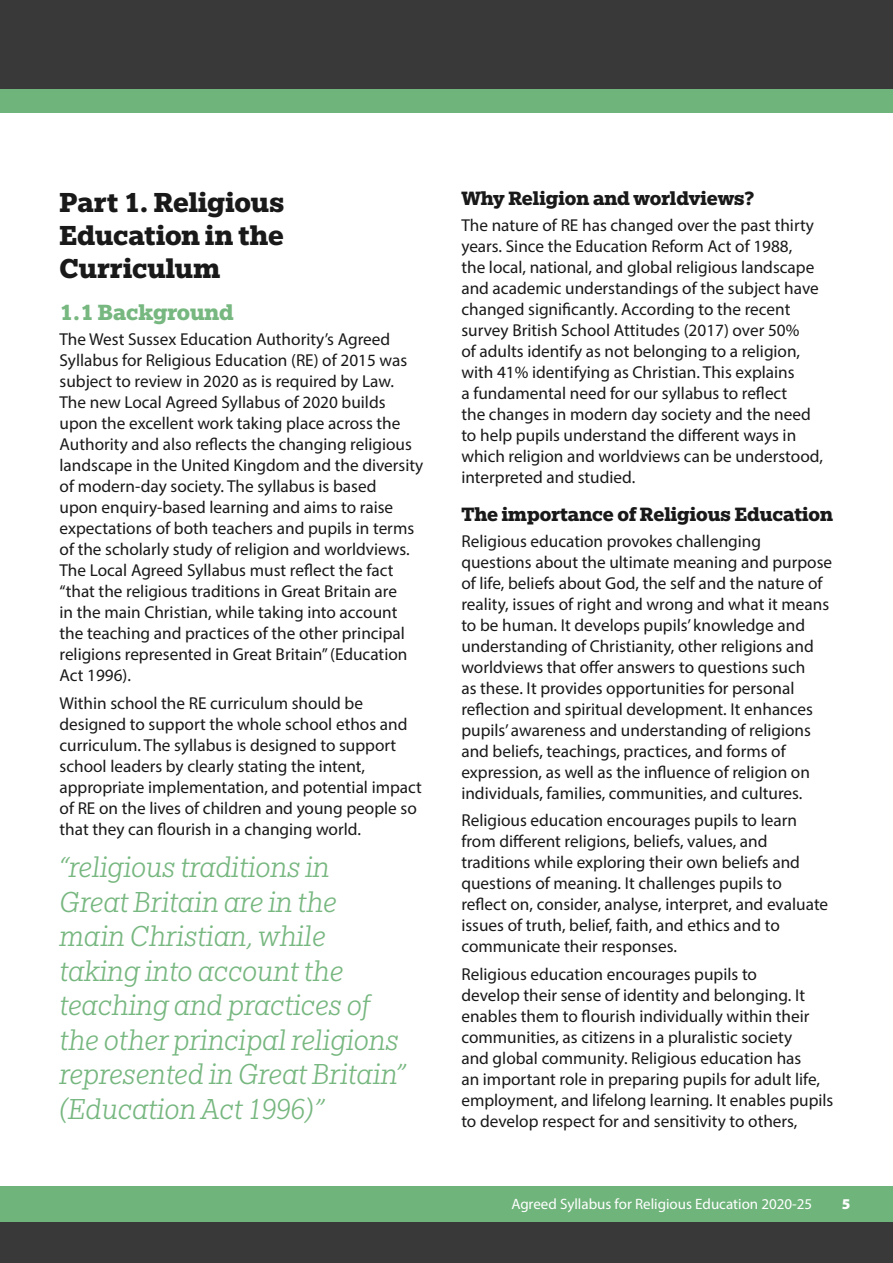
<style>
.page{position:relative;width:893px;height:1263px;background:#fff}
.page>*{position:absolute;margin:0;border:0;box-sizing:border-box;transform-origin:0 0}
.t1{font:italic 300 31.5px/34.5px "Egyptian Slate Pro";letter-spacing:-.005em;color:#77b780}
.Egyptian_Slate_H2{font:700 30px/33px "Egyptian Slate Pro";color:#191919;text-align:justify}
.Egyptian_Slate_H3{font:700 24px "Egyptian Slate Pro";color:#77b780}
.Egyptian_Slate_H4{font:700 21px "Egyptian Slate Pro";color:#191919}
.Myriad_Body_Text_P{font:17.25px/21px "Myriad Pro";color:#191919}
.t2{font:15px "Myriad Pro";color:#fff}
.t3{font:900 15px "Myriad Pro";letter-spacing:-.02em;color:#fff}
.s1{font-weight:400;color:#a5cca8}
.s2{font-weight:400}
</style>
<div class="page">
<div style="left:0;top:1222px;width:893px;height:41px;background:#393939"></div>
<div style="left:0;top:1186px;width:893px;height:36px;background:#6fb47b"></div>
<div style="left:0;top:87px;width:893px;height:26px;background:#6fb47b"></div>
<div style="left:0;top:0;width:893px;height:88px;background:#393939"></div>
<h2 class="Egyptian_Slate_H2" style="left:60px;top:185px;width:226px">Part 1. Religious Education in the Curriculum</h2>
<h3 class="Egyptian_Slate_H3" style="left:60px;top:299px;width:176px">1.1 Background</h3>
<p class="Myriad_Body_Text_P" style="left:60px;top:329px;width:365px">The West Sussex Education Authority’s Agreed Syllabus for Religious Education (RE) of 2015 was subject to review in 2020 as is required by Law.<br>The new Local Agreed Syllabus of 2020 builds upon the excellent work taking place across the Authority and also reflects the changing religious landscape in the United Kingdom and the diversity of modern-day society. The syllabus is based<br>upon enquiry-based learning and aims to raise expectations of both teachers and pupils in terms of the scholarly study of religion and worldviews.<br>The Local Agreed Syllabus must reflect the fact “that the religious traditions in Great Britain are<br>in the main Christian, while taking into account the teaching and practices of the other principal religions represented in Great Britain” (Education Act 1996).</p>
<p class="Myriad_Body_Text_P" style="left:60px;top:692px;width:364px">Within school the RE curriculum should be designed to support the whole school ethos and curriculum. The syllabus is designed to support school leaders by clearly stating the intent, appropriate implementation, and potential impact of RE on the lives of children and young people so that they can flourish in a changing world.</p>
<h1 class="t1" style="left:60px;top:850px;width:349px">“religious traditions in<br>Great Britain are in the main Christian, while taking into account the teaching and practices of the other principal religions represented in Great Britain” (Education Act 1996)”</h1>
<h3 class="Egyptian_Slate_H4" style="left:461px;top:187px;width:294px">Why Religion and worldviews?</h3>
<p class="Myriad_Body_Text_P" style="left:461px;top:214px;width:363px">The nature of RE has changed over the past thirty years. Since the Education Reform Act of 1988,<br>the local, national, and global religious landscape and academic understandings of the subject have changed significantly. According to the recent survey British School Attitudes (2017) over 50%<br>of adults identify as not belonging to a religion, with 41% identifying as Christian. This explains<br>a fundamental need for our syllabus to reflect<br>the changes in modern day society and the need to help pupils understand the different ways in which religion and worldviews can be understood, interpreted and studied.</p>
<h3 class="Egyptian_Slate_H4" style="left:461px;top:503px;width:373px">The importance of Religious Education</h3>
<p class="Myriad_Body_Text_P" style="left:461px;top:530px;width:372px">Religious education provokes challenging questions about the ultimate meaning and purpose of life, beliefs about God, the self and the nature of reality, issues of right and wrong and what it means to be human. It develops pupils’ knowledge and understanding of Christianity, other religions and worldviews that offer answers to questions such<br>as these. It provides opportunities for personal reflection and spiritual development. It enhances pupils’ awareness and understanding of religions and beliefs, teachings, practices, and forms of expression, as well as the influence of religion on individuals, families, communities, and cultures.</p>
<p class="Myriad_Body_Text_P" style="left:461px;top:809px;width:368px">Religious education encourages pupils to learn from different religions, beliefs, values, and traditions while exploring their own beliefs and questions of meaning. It challenges pupils to reflect on, consider, analyse, interpret, and evaluate issues of truth, belief, faith, and ethics and to communicate their responses.</p>
<p class="Myriad_Body_Text_P" style="left:461px;top:963px;width:374px">Religious education encourages pupils to<br>develop their sense of identity and belonging. It enables them to flourish individually within their communities, as citizens in a pluralistic society<br>and global community. Religious education has<br>an important role in preparing pupils for adult life, employment, and lifelong learning. It enables pupils to develop respect for and sensitivity to others,</p>
<p class="t3" style="left:682px;top:1194px;width:131px">Title here <span class="s1">|</span> <span class="s2">Strapline</span></p>
<p class="t3" style="left:842px;top:1194px;width:10px">5</p>
<p class="t2" style="left:511px;top:1195px;width:302px">Agreed Syllabus for Religious Education 2020-25</p>
</div>
